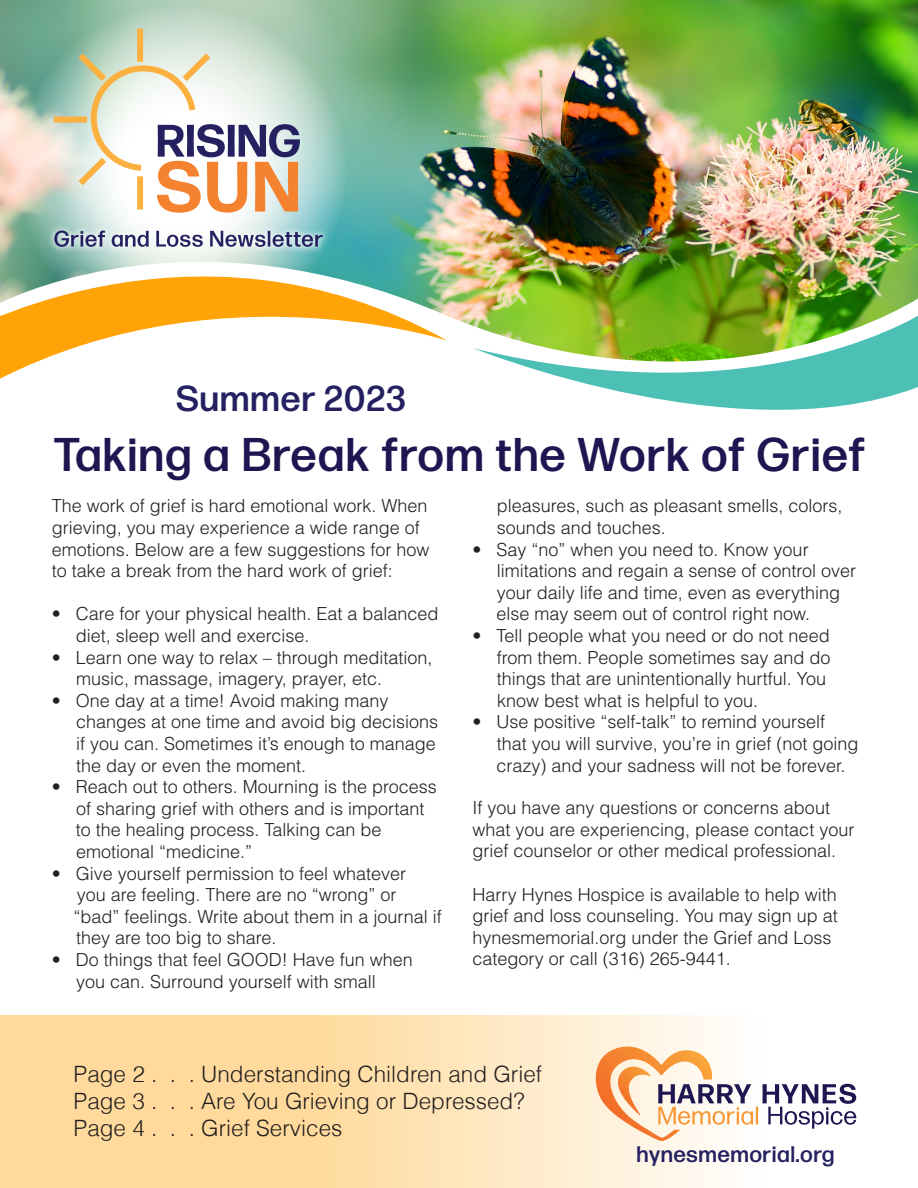
<style>
.page{position:relative;width:918px;height:1188px;background:#fff}
.page>*{position:absolute;margin:0;border:0;box-sizing:border-box;transform-origin:0 0}
.t1{font:500 47.25px "Forma DJR Display";letter-spacing:.05em;color:#1d1651}
.t2{font:500 36px "Forma DJR Display";letter-spacing:.05em;color:#252161}
.t3{font:300 22.5px "Helvetica";color:#231f20}
.t4{font:500 22.5px "Forma DJR Display";letter-spacing:.05em;color:#252161}
.t5{font:300 18px/21.6px "Helvetica LT Std";color:#231f20}
</style>
<div class="page">
<svg style="left:0;top:1015px;width:857px;height:173px;background:#ffe3b6"></svg>
<img style="left:0;top:0;width:918px;height:326px">
<div style="left:14px;top:3px;width:334px;height:334px;background:#fff;opacity:.75"></div>
<svg style="left:48px;top:23px;width:252px;height:174px"></svg>
<svg style="left:0;top:197px;width:447px;height:182px"></svg>
<svg style="left:473px;top:308px;width:445px;height:102px"></svg>
<svg style="left:591px;top:1047px;width:265px;height:94px"></svg>
<p class="t2" style="left:177px;top:376px;width:230px">Summer 2023</p>
<p class="t1" style="left:54px;top:425px;width:812px">Taking a Break from the Work of Grief</p>
<p class="t5" style="left:52px;top:495px;width:379px">The work of grief is hard emotional work. When grieving, you may experience a wide range of emotions. Below are a few suggestions for how to take a break from the hard work of grief:</p>
<p class="t5" style="left:52px;top:603px;width:388px">• Care for your physical health. Eat a balanced</p>
<p class="t5" style="left:76px;top:625px;width:235px">diet, sleep well and exercise.</p>
<p class="t5" style="left:52px;top:646px;width:382px">• Learn one way to relax – through meditation,</p>
<p class="t5" style="left:76px;top:668px;width:308px">music, massage, imagery, prayer, etc.</p>
<p class="t5" style="left:52px;top:689px;width:338px">• One day at a time! Avoid making many</p>
<p class="t5" style="left:76px;top:711px;width:364px">changes at one time and avoid big decisions</p>
<p class="t5" style="left:76px;top:733px;width:361px">if you can. Sometimes it’s enough to manage</p>
<p class="t5" style="left:76px;top:754px;width:232px">the day or even the moment.</p>
<p class="t5" style="left:52px;top:776px;width:387px">• Reach out to others. Mourning is the process</p>
<p class="t5" style="left:76px;top:797px;width:350px">of sharing grief with others and is important</p>
<p class="t5" style="left:76px;top:819px;width:307px">to the healing process. Talking can be</p>
<p class="t5" style="left:76px;top:841px;width:178px">emotional “medicine.”</p>
<p class="t5" style="left:52px;top:862px;width:356px">• Give yourself permission to feel whatever</p>
<p class="t5" style="left:77px;top:884px;width:321px">you are feeling. There are no “wrong” or</p>
<p class="t5" style="left:74px;top:905px;width:370px">“bad” feelings. Write about them in a journal if</p>
<p class="t5" style="left:76px;top:927px;width:202px">they are too big to share.</p>
<p class="t5" style="left:52px;top:949px;width:363px">• Do things that feel GOOD! Have fun when</p>
<p class="t5" style="left:76px;top:970px;width:301px">you can. Surround yourself with small</p>
<p class="t5" style="left:497px;top:495px;width:347px">pleasures, such as pleasant smells, colors,</p>
<p class="t5" style="left:497px;top:517px;width:171px">sounds and touches.</p>
<p class="t5" style="left:472px;top:538px;width:338px">• Say “no” when you need to. Know your</p>
<p class="t5" style="left:497px;top:560px;width:361px">limitations and regain a sense of control over</p>
<p class="t5" style="left:497px;top:581px;width:345px">your daily life and time, even as everything</p>
<p class="t5" style="left:496px;top:603px;width:315px">else may seem out of control right now.</p>
<p class="t5" style="left:472px;top:625px;width:359px">• Tell people what you need or do not need</p>
<p class="t5" style="left:497px;top:646px;width:335px">from them. People sometimes say and do</p>
<p class="t5" style="left:497px;top:668px;width:331px">things that are unintentionally hurtful. You</p>
<p class="t5" style="left:497px;top:689px;width:263px">know best what is helpful to you.</p>
<p class="t5" style="left:472px;top:711px;width:354px">• Use positive “self-talk” to remind yourself</p>
<p class="t5" style="left:497px;top:733px;width:363px">that you will survive, you’re in grief (not going</p>
<p class="t5" style="left:496px;top:754px;width:351px">crazy) and your sadness will not be forever.</p>
<p class="t5" style="left:472px;top:797px;width:383px">If you have any questions or concerns about what you are experiencing, please contact your grief counselor or other medical professional.</p>
<p class="t5" style="left:472px;top:883px;width:367px">Harry Hynes Hospice is available to help with grief and loss counseling. You may sign up at hynesmemorial.org under the Grief and Loss category or call (316) 265-9441.</p>
<p class="t3" style="left:74px;top:1060px;width:470px">Page 2 . . . Understanding Children and Grief</p>
<p class="t3" style="left:74px;top:1087px;width:452px">Page 3 . . . Are You Grieving or Depressed?</p>
<p class="t3" style="left:74px;top:1114px;width:270px">Page 4 . . . Grief Services</p>
<p class="t4" style="left:637px;top:1141px;width:199px">hynesmemorial.org</p>
</div>
